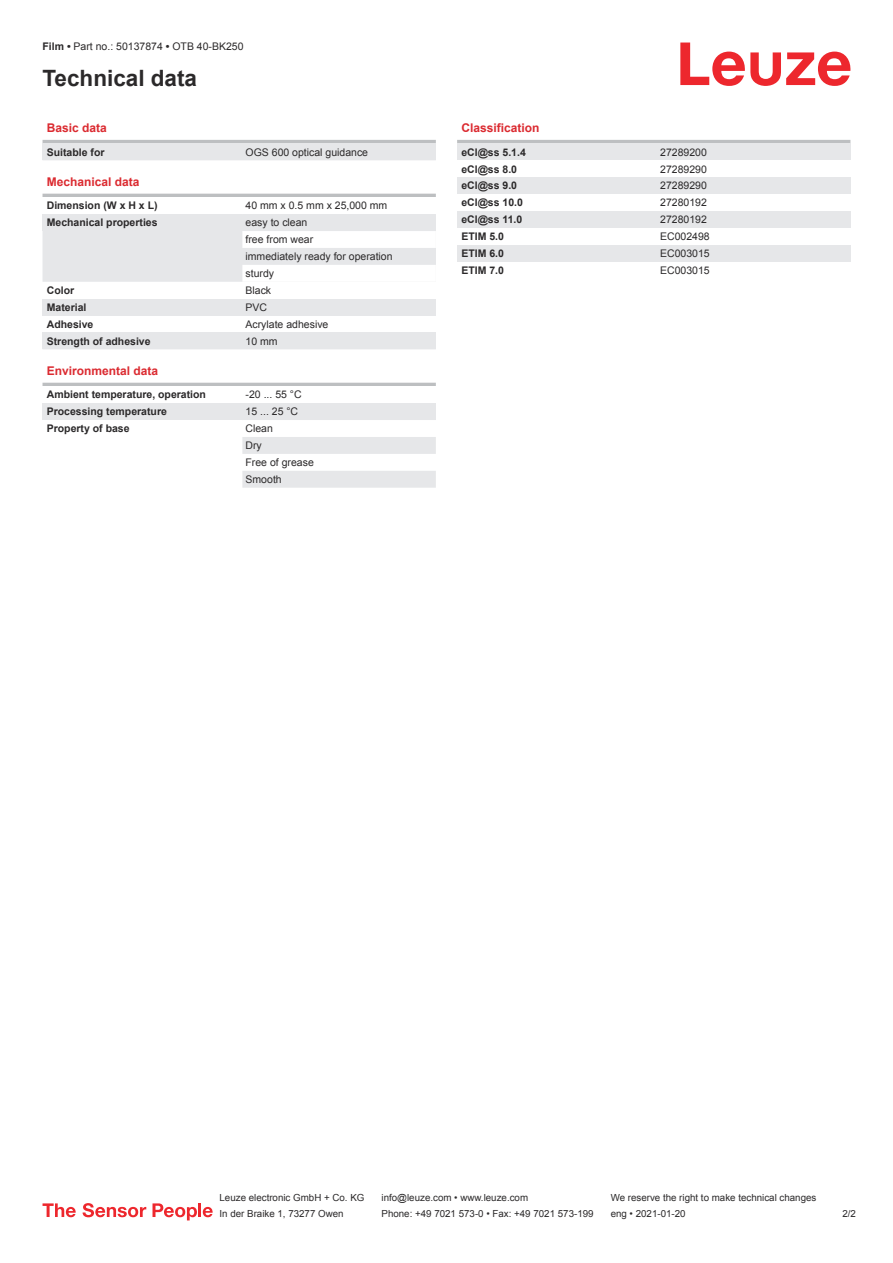
<style>
.page{position:relative;width:893px;height:1263px;background:#fff}
.page>*{position:absolute;margin:0;border:0;box-sizing:border-box;transform-origin:0 0}
.t1{font:700 22.5px "Arial";color:#2b292a}
.t2{font:700 12px "Arial";color:#db2a30}
.t3{font:10.5px/17px "Arial";color:#2b292a}
.t4{font:700 10.5px "Arial";color:#2b292a}
.t5{font:9.75px "Arial";color:#2b292a}
.s1{font-weight:700}
</style>
<div class="page">
<svg style="left:680px;top:43px;width:170px;height:43px"></svg>
<div style="left:43px;top:231px;width:199px;height:51px;background:#e6e7e9"></div>
<hr style="left:43px;top:140px;width:393px;height:3px;background:#bdbfc1">
<div style="left:43px;top:143px;width:199px;height:17px;background:#e6e7e9"></div>
<div style="left:242px;top:143px;width:194px;height:17px;background:#e6e7e9"></div>
<hr style="left:43px;top:194px;width:393px;height:3px;background:#bdbfc1">
<div style="left:43px;top:214px;width:199px;height:17px;background:#e6e7e9"></div>
<svg style="left:242px;top:214px;width:194px;height:68px"></svg>
<div style="left:43px;top:299px;width:199px;height:17px;background:#e6e7e9"></div>
<div style="left:242px;top:299px;width:194px;height:17px;background:#e6e7e9"></div>
<div style="left:43px;top:332px;width:199px;height:17px;background:#e6e7e9"></div>
<div style="left:242px;top:332px;width:194px;height:17px;background:#e6e7e9"></div>
<hr style="left:43px;top:383px;width:393px;height:3px;background:#bdbfc1">
<div style="left:43px;top:403px;width:199px;height:17px;background:#e6e7e9"></div>
<div style="left:242px;top:403px;width:194px;height:17px;background:#e6e7e9"></div>
<svg style="left:242px;top:437px;width:194px;height:51px"></svg>
<hr style="left:457px;top:140px;width:393px;height:3px;background:#bdbfc1">
<div style="left:457px;top:143px;width:200px;height:17px;background:#e6e7e9"></div>
<div style="left:657px;top:143px;width:193px;height:17px;background:#e6e7e9"></div>
<div style="left:457px;top:177px;width:200px;height:17px;background:#e6e7e9"></div>
<div style="left:657px;top:177px;width:193px;height:17px;background:#e6e7e9"></div>
<div style="left:457px;top:211px;width:200px;height:17px;background:#e6e7e9"></div>
<div style="left:657px;top:211px;width:193px;height:17px;background:#e6e7e9"></div>
<div style="left:457px;top:245px;width:200px;height:17px;background:#e6e7e9"></div>
<div style="left:657px;top:245px;width:193px;height:17px;background:#e6e7e9"></div>
<svg style="left:43px;top:1203px;width:33px;height:14px"></svg>
<svg style="left:83px;top:1203px;width:63px;height:14px"></svg>
<svg style="left:153px;top:1203px;width:44px;height:17px"></svg>
<hr style="left:198px;top:1203px;width:3px;height:14px;background:#ed272d">
<svg style="left:203px;top:1207px;width:10px;height:10px"></svg>
<p class="t3" style="left:43px;top:39px;width:203px"><span class="s1">Film •</span> Part no.: 50137874 <span class="s1">•</span> OTB 40-BK250</p>
<h1 class="t1" style="left:43px;top:70px;width:156px">Technical data</h1>
<p class="t2" style="left:47px;top:123px;width:62px">Basic data</p>
<p class="t4" style="left:47px;top:148px;width:59px">Suitable for</p>
<p class="t3" style="left:246px;top:144px;width:124px">OGS 600 optical guidance</p>
<p class="t2" style="left:47px;top:177px;width:94px">Mechanical data</p>
<p class="t4" style="left:47px;top:202px;width:112px">Dimension (W x H x L)</p>
<p class="t3" style="left:246px;top:198px;width:143px">40 mm x 0.5 mm x 25,000 mm</p>
<p class="t4" style="left:47px;top:219px;width:112px">Mechanical properties</p>
<p class="t3" style="left:246px;top:215px;width:149px">easy to clean<br>free from wear<br>immediately ready for operation sturdy</p>
<p class="t4" style="left:47px;top:286px;width:29px">Color</p>
<p class="t3" style="left:246px;top:283px;width:27px">Black</p>
<p class="t4" style="left:47px;top:303px;width:41px">Material</p>
<p class="t3" style="left:246px;top:300px;width:23px">PVC</p>
<p class="t4" style="left:47px;top:320px;width:48px">Adhesive</p>
<p class="t3" style="left:246px;top:317px;width:84px">Acrylate adhesive</p>
<p class="t4" style="left:47px;top:337px;width:105px">Strength of adhesive</p>
<p class="t3" style="left:246px;top:333px;width:34px">10 mm</p>
<p class="t2" style="left:47px;top:366px;width:113px">Environmental data</p>
<p class="t4" style="left:47px;top:391px;width:161px">Ambient temperature, operation</p>
<p class="t3" style="left:246px;top:387px;width:58px">-20 ... 55 °C</p>
<p class="t4" style="left:47px;top:408px;width:122px">Processing temperature</p>
<p class="t3" style="left:246px;top:404px;width:54px">15 ... 25 °C</p>
<p class="t4" style="left:47px;top:425px;width:84px">Property of base</p>
<p class="t3" style="left:246px;top:421px;width:70px">Clean<br>Dry<br>Free of grease<br>Smooth</p>
<p class="t2" style="left:461px;top:123px;width:80px">Classification</p>
<p class="t4" style="left:461px;top:148px;width:66px">eCl@ss 5.1.4</p>
<p class="t3" style="left:660px;top:144px;width:48px">27289200</p>
<p class="t4" style="left:461px;top:165px;width:57px">eCl@ss 8.0</p>
<p class="t3" style="left:660px;top:161px;width:48px">27289290</p>
<p class="t4" style="left:461px;top:182px;width:57px">eCl@ss 9.0</p>
<p class="t3" style="left:660px;top:178px;width:48px">27289290</p>
<p class="t4" style="left:461px;top:199px;width:63px">eCl@ss 10.0</p>
<p class="t3" style="left:660px;top:195px;width:48px">27280192</p>
<p class="t4" style="left:461px;top:216px;width:63px">eCl@ss 11.0</p>
<p class="t3" style="left:660px;top:212px;width:48px">27280192</p>
<p class="t4" style="left:461px;top:233px;width:44px">ETIM 5.0</p>
<p class="t3" style="left:660px;top:229px;width:51px">EC002498</p>
<p class="t4" style="left:461px;top:249px;width:44px">ETIM 6.0</p>
<p class="t3" style="left:660px;top:246px;width:51px">EC003015</p>
<p class="t4" style="left:461px;top:266px;width:44px">ETIM 7.0</p>
<p class="t3" style="left:660px;top:263px;width:51px">EC003015</p>
<p class="t5" style="left:220px;top:1194px;width:146px">Leuze electronic GmbH + Co. KG</p>
<p class="t5" style="left:381px;top:1194px;width:148px">info@leuze.com • www.leuze.com</p>
<p class="t5" style="left:611px;top:1194px;width:207px">We reserve the right to make technical changes</p>
<p class="t5" style="left:220px;top:1210px;width:126px">In der Braike 1, 73277 Owen</p>
<p class="t5" style="left:381px;top:1210px;width:214px">Phone: +49 7021 573-0 • Fax: +49 7021 573-199</p>
<p class="t5" style="left:611px;top:1210px;width:76px">eng • 2021-01-20</p>
<p class="t5" style="left:842px;top:1210px;width:15px">2 /2</p>
</div>
